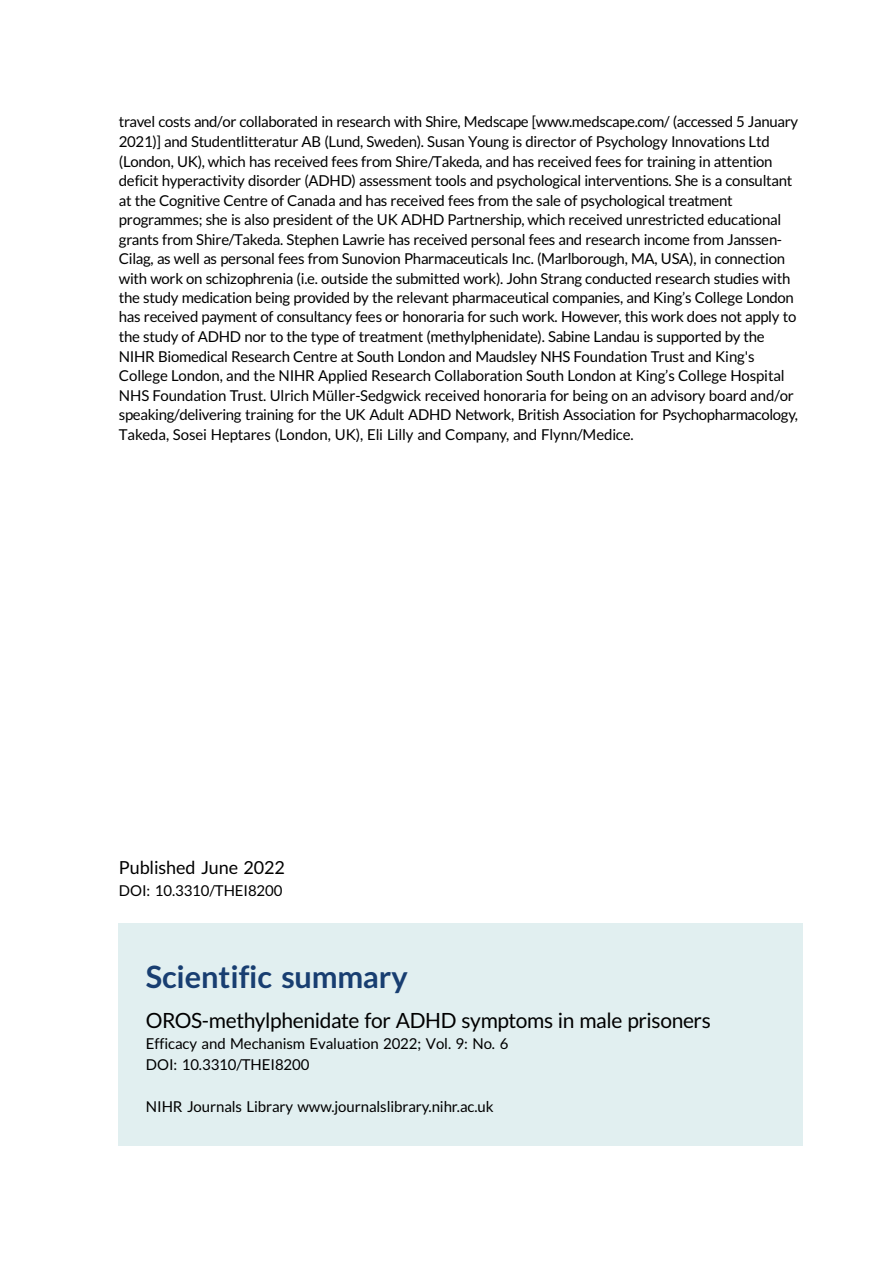
<style>
.page{position:relative;width:893px;height:1263px;background:#fff}
.page>*{position:absolute;margin:0;border:0;box-sizing:border-box;transform-origin:0 0}
.t1{font:30.75px "Adv TT6071803 a.B";color:#183e71}
.t2{font:21px "Adv T Ta 9 c 1 b 374";letter-spacing:-.015em;color:#000}
.t3{font:18px "Adv T Ta 9 c 1 b 374";color:#000}
.t4{font:15px/19.5px "Adv T Ta 9 c 1 b 374";letter-spacing:-.015em;color:#000}
.s1{font-style:inherit}
</style>
<div class="page">
<div style="left:119px;top:923px;width:684px;height:223px;background:#e1eff0"></div>
<p class="t4" style="left:119px;top:114px;width:681px">travel costs and/or collaborated in research with Shire, Medscape [www.medscape.com/ (accessed 5 January 2021)] and Studentlitteratur AB (Lund, Sweden). Susan Young is director of Psychology Innovations Ltd (London, UK), which has received fees from Shire/Takeda, and has received fees for training in attention deficit hyperactivity disorder (ADHD) assessment tools and psychological interventions. She is a consultant at the Cognitive Centre of Canada and has received fees from the sale of psychological treatment programmes; she is also president of the UK ADHD Partnership, which received unrestricted educational grants from Shire/Takeda. Stephen Lawrie has received personal fees and research income from Janssen-Cilag, as well as personal fees from Sunovion Pharmaceuticals Inc. (Marlborough, MA, USA), in connection with work on schizophrenia (i.e. outside the submitted work). John Strang conducted research studies with the study medication being provided by the relevant pharmaceutical companies, and King<span class="s1">’</span>s College London has received payment of consultancy fees or honoraria for such work. However, this work does not apply to the study of ADHD nor to the type of treatment (methylphenidate). Sabine Landau is supported by the NIHR Biomedical Research Centre at South London and Maudsley NHS Foundation Trust and King's College London, and the NIHR Applied Research Collaboration South London at King<span class="s1">’</span>s College Hospital NHS Foundation Trust. Ulrich Müller-Sedgwick received honoraria for being on an advisory board and/or speaking/delivering training for the UK Adult ADHD Network, British Association for Psychopharmacology, Takeda, Sosei Heptares (London, UK), Eli Lilly and Company, and Flynn/Medice.</p>
<p class="t3" style="left:119px;top:860px;width:167px">Published June 2022</p>
<p class="t4" style="left:119px;top:882px;width:165px">DOI: 10.3310/THEI8200</p>
<h1 class="t1" style="left:146px;top:965px;width:263px">Scientific summary</h1>
<h2 class="t2" style="left:146px;top:1013px;width:566px">OROS-methylphenidate for ADHD symptoms in male prisoners</h2>
<p class="t4" style="left:146px;top:1034px;width:364px;line-height:21px">Efficacy and Mechanism Evaluation 2022; Vol. 9: No. 6<br>DOI: 10.3310/THEI8200</p>
<p class="t4" style="left:146px;top:1098px;width:349px">NIHR Journals Library www.journalslibrary.nihr.ac.uk</p>
</div>
